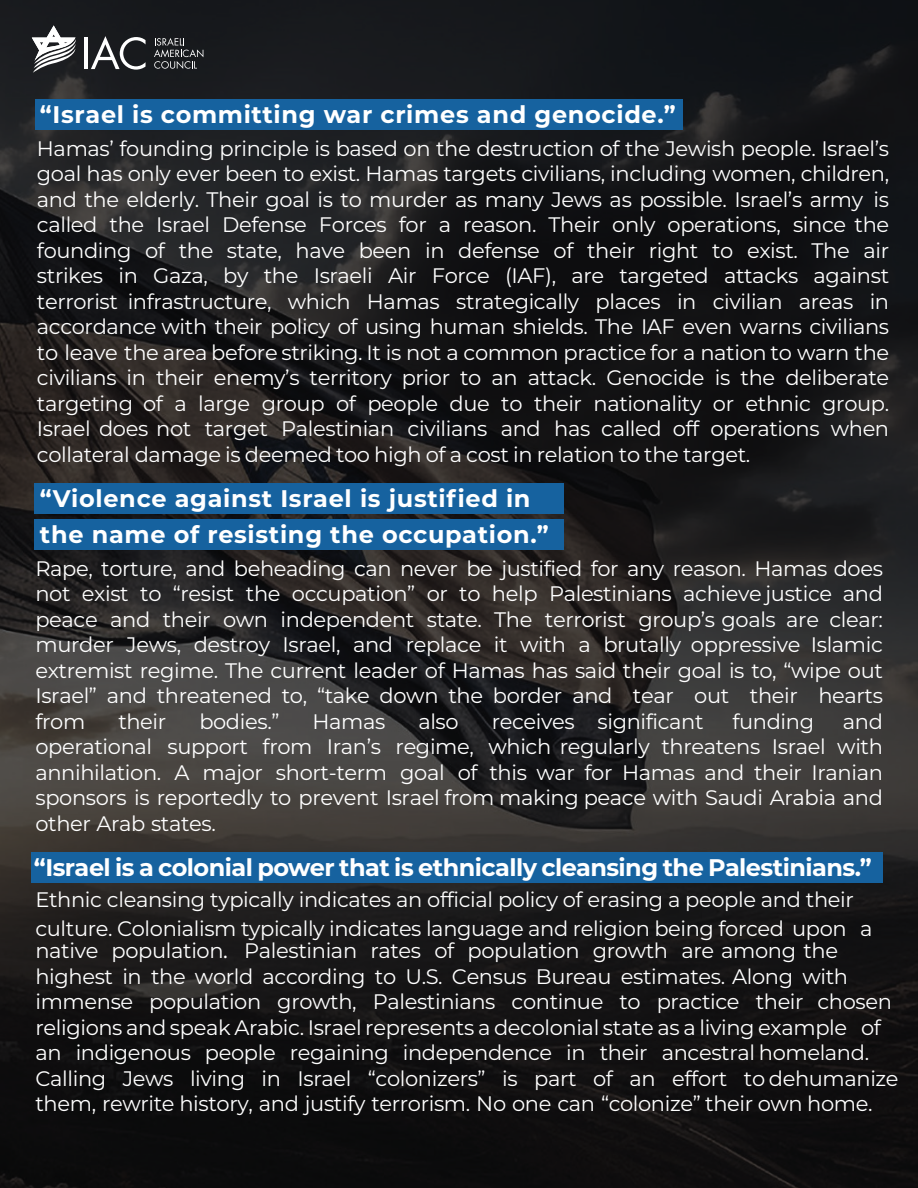
<style>
.page{position:relative;width:918px;height:1188px;background:#fff}
.page>*{position:absolute;margin:0;border:0;box-sizing:border-box;transform-origin:0 0}
.t1{font:700 24px/36px "Montserrat";letter-spacing:.03em;color:#fff}
.t2{font:700 24px "Montserrat";letter-spacing:-.02em;color:#fff}
.t3{font:21px/25.5px "Montserrat";letter-spacing:-.02em;color:#fff;text-align:justify}
.s1{font-family:"Myriad Pro"}
</style>
<div class="page">
<img style="left:0;top:0;width:918px;height:1188px">
<div style="left:35px;top:483px;width:529px;height:30px;background:#16629f"></div>
<div style="left:35px;top:519px;width:529px;height:30px;background:#16629f"></div>
<div style="left:32px;top:852px;width:851px;height:30px;background:#16629f"></div>
<div style="left:35px;top:100px;width:648px;height:30px;background:#16629f"></div>
<svg style="left:154px;top:38px;width:49px;height:31px;background:#404244"></svg>
<hr style="left:85px;top:38px;width:3px;height:31px;background:#fff">
<svg style="left:91px;top:36px;width:55px;height:34px"></svg>
<svg style="left:32px;top:25px;width:45px;height:48px"></svg>
<p class="t1" style="left:40px;top:95px;width:637px">“Israel is committing war crimes and genocide.”</p>
<p class="t3" style="left:37px;top:135px;width:854px">Hamas’ founding principle is based on the destruction of the Jewish people. Israel’s goal has only ever been to exist. Hamas targets civilians, including women, children, and the elderly. Their goal is to murder as many Jews as possible. Israel’s army is called the Israel Defense Forces for a reason. Their only operations, since the founding of the state, have been in defense of their right to exist. The air strikes in Gaza, by the Israeli Air Force (IAF), are targeted attacks against terrorist infrastructure, which Hamas strategically places in civilian areas in accordance with their policy of using human shields. The IAF even warns civilians to leave the area before striking. It is not a common practice for a nation to warn the civilians in their enemy’s territory prior to an attack. Genocide is the deliberate targeting of a large group of people due to their nationality or ethnic group.<br>Israel does not target Palestinian civilians and has called off operations when collateral damage is deemed too high of a cost in relation to the target.</p>
<p class="t1" style="left:40px;top:479px;width:510px">“Violence against Israel is justified in the name of resisting the occupation.”</p>
<p class="t3" style="left:35px;top:555px;width:849px">Rape, torture, and beheading can never be justified for any reason. Hamas does not exist to “resist the occupation” or to help Palestinians achieve justice and peace and their own independent state. The terrorist group’s goals are clear: murder Jews, destroy Israel, and replace it with a brutally oppressive Islamic extremist regime. The current leader of Hamas has said their goal is to, “wipe out Israel” and threatened to, “take down the border and tear out their hearts from</p>
<p class="t3" style="left:118px;top:708px;width:49px">their</p>
<p class="t3" style="left:199px;top:708px;width:82px">bodies.”</p>
<p class="t3" style="left:312px;top:708px;width:74px">Hamas</p>
<p class="t3" style="left:418px;top:708px;width:42px">also</p>
<p class="t3" style="left:492px;top:708px;width:213px">receives significant</p>
<p class="t3" style="left:732px;top:708px;width:83px">funding</p>
<p class="t3" style="left:35px;top:708px;width:849px;text-indent:807px">and operational support from Iran’s regime, which regularly threatens Israel with annihilation. A major short-term goal of this war for Hamas and their Iranian sponsors is reportedly to prevent Israel from making peace with Saudi Arabia and other Arab states.</p>
<p class="t2" style="left:34px;top:850px;width:839px">“Israel is a colonial power that is ethnically cleansing the Palestinians.”</p>
<p class="t3" style="left:35px;top:885px;width:838px;line-height:28.8px">Ethnic cleansing typically indicates an official policy of erasing a people and their culture. Colonialism typically indicates language and religion being forced upon a</p>
<p class="t3" style="left:35px;top:937px;width:865px;text-align:left">native population<span class="s1">.</span> Palestinian rates of population growth are among the highest in the world according to U.S. Census Bureau estimates. Along with immense population growth, Palestinians continue to practice their chosen religions and speak Arabic. Israel represents a decolonial state as a living example of an indigenous people regaining independence in their ancestral homeland.<br>Calling Jews living in Israel “colonizers” is part of an effort to dehumanize them, rewrite history, and justify terrorism. No one can “colonize” their own home.</p>
</div>
